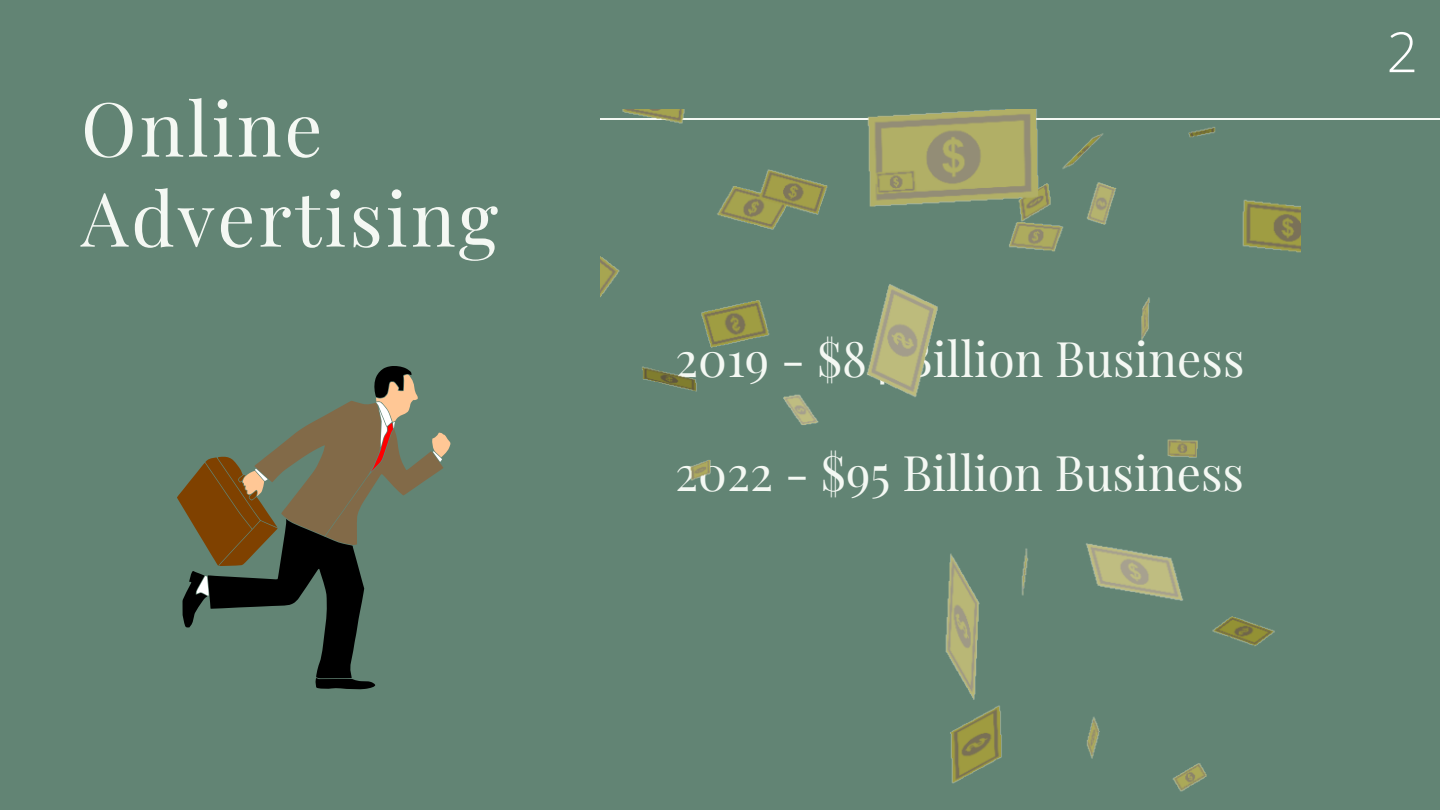
<style>
.page{position:relative;width:1440px;height:810px;background:#628474}
.page>*{position:absolute;margin:0;border:0;box-sizing:border-box;transform-origin:0 0}
.t1{font:75px/90px "Playfair Display";letter-spacing:.04em;color:#f4f8f3}
.t2{font:300 55.5px "Open Sans";color:#fff}
.t3{font:48px "Playfair Display";color:#f4f8f3}
</style>
<div class="page">
<hr style="left:600px;top:118px;width:840px;height:2px;background:#f4f8f3">
<img style="left:600px;top:110px;width:701px;height:682px">
<svg style="left:177px;top:366px;width:274px;height:324px"></svg>
<p class="t1" style="left:81px;top:81px;width:419px">Online<br>Advertising</p>
<p class="t3" style="left:675px;top:325px;width:571px">2019 - $84 Billion Business</p>
<p class="t3" style="left:675px;top:439px;width:570px">2022 - $95 Billion Business</p>
<p class="t2" style="left:1387px;top:13px;width:33px">2</p>
</div>
